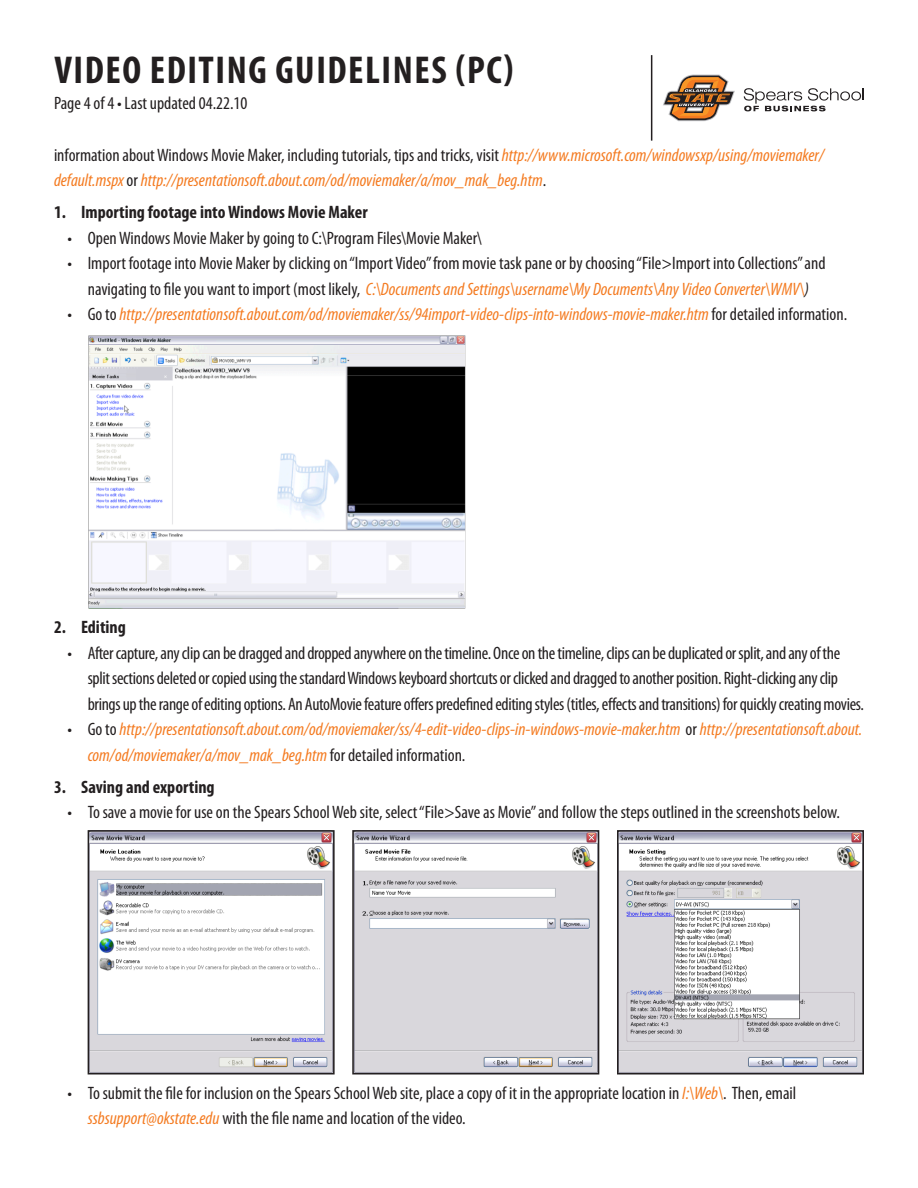
<style>
.page{position:relative;width:918px;height:1188px;background:#fff}
.page>*{position:absolute;margin:0;border:0;box-sizing:border-box;transform-origin:0 0}
.t1{font:700 condensed 39px "Myriad Pro";letter-spacing:.04em;color:#231f20}
.t2{font:condensed 18px/25.5px "Myriad Pro";letter-spacing:-.01em;color:#231f20}
.t3{font:italic condensed 18px/25.5px "Myriad Pro";color:#f47b21}
.t4{font:700 condensed 18px "Myriad Pro";color:#231f20}
.s1{font-style:normal;color:#231f20}
.s2{font-style:italic;color:#f47b21}
.s3{font-style:italic}
</style>
<div class="page">
<svg style="left:663px;top:75px;width:72px;height:46px"></svg>
<svg style="left:744px;top:88px;width:120px;height:23px"></svg>
<hr style="left:651px;top:55px;width:1px;height:86px;background:#231f20">
<img style="left:355px;top:833px;width:241px;height:239px">
<div style="left:352px;top:830px;width:247px;height:245px;border:2px solid #231f20"></div>
<img style="left:91px;top:833px;width:241px;height:239px">
<div style="left:88px;top:830px;width:247px;height:245px;border:2px solid #231f20"></div>
<img style="left:620px;top:833px;width:241px;height:239px">
<div style="left:617px;top:830px;width:247px;height:245px;border:2px solid #231f20"></div>
<img style="left:88px;top:335px;width:378px;height:273px">
<h1 class="t1" style="left:54px;top:49px;width:461px">VIDEO EDITING GUIDELINES (PC)</h1>
<p class="t2" style="left:54px;top:90px;width:195px">Page 4 of 4 • Last updated 04.22.10</p>
<p class="t3" style="left:54px;top:142px;width:772px"><span class="s1">information about Windows Movie Maker, including tutorials, tips and tricks, visit</span> http://www.microsoft.com/windowsxp/using/moviemaker/ default.mspx <span class="s1">or</span> http://presentationsoft.about.com/od/moviemaker/a/mov_mak_beg.htm<span class="s1">.</span></p>
<p class="t4" style="left:54px;top:202px;width:315px">1. Importing footage into Windows Movie Maker</p>
<p class="t2" style="left:68px;top:225px;width:416px">• Open Windows Movie Maker by going to C:\Program Files\Movie Maker\</p>
<p class="t2" style="left:68px;top:251px;width:760px;text-align:center">• Import footage into Movie Maker by clicking on “Import Video” from movie task pane or by choosing “File&gt;Import into Collections” and navigating to file you want to import (most likely, <span class="s2">C:\Documents and Settings\username\My Documents\Any Video Converter\WMV\</span><span class="s3">)</span></p>
<p class="t3" style="left:68px;top:302px;width:781px"><span class="s1">• Go to</span> http://presentationsoft.about.com/od/moviemaker/ss/94import-video-clips-into-windows-movie-maker.htm <span class="s1">for detailed information.</span></p>
<p class="t4" style="left:54px;top:617px;width:73px">2. Editing</p>
<p class="t2" style="left:88px;top:640px;width:778px;text-indent:-20px">• After capture, any clip can be dragged and dropped anywhere on the timeline. Once on the timeline, clips can be duplicated or split, and any of the split sections deleted or copied using the standard Windows keyboard shortcuts or clicked and dragged to another position. Right-clicking any clip brings up the range of editing options. An AutoMovie feature offers predefined editing styles (titles, effects and transitions) for quickly creating movies.</p>
<p class="t3" style="left:88px;top:717px;width:776px;text-indent:-20px"><span class="s1">• Go to</span> http://presentationsoft.about.com/od/moviemaker/ss/4-edit-video-clips-in-windows-movie-maker.htm <span class="s1">or</span> http://presentationsoft.about. com/od/moviemaker/a/mov_mak_beg.htm <span class="s1">for detailed information.</span></p>
<p class="t4" style="left:54px;top:777px;width:162px">3. Saving and exporting</p>
<p class="t2" style="left:68px;top:800px;width:774px">• To save a movie for use on the Spears School Web site, select “File&gt;Save as Movie” and follow the steps outlined in the screenshots below.</p>
<p class="t2" style="left:88px;top:1080px;width:710px;text-indent:-20px">• To submit the file for inclusion on the Spears School Web site, place a copy of it in the appropriate location in <span class="s2">I:\Web\</span>. Then, email <span class="s2">ssbsupport@okstate.edu</span> with the file name and location of the video.</p>
</div>
